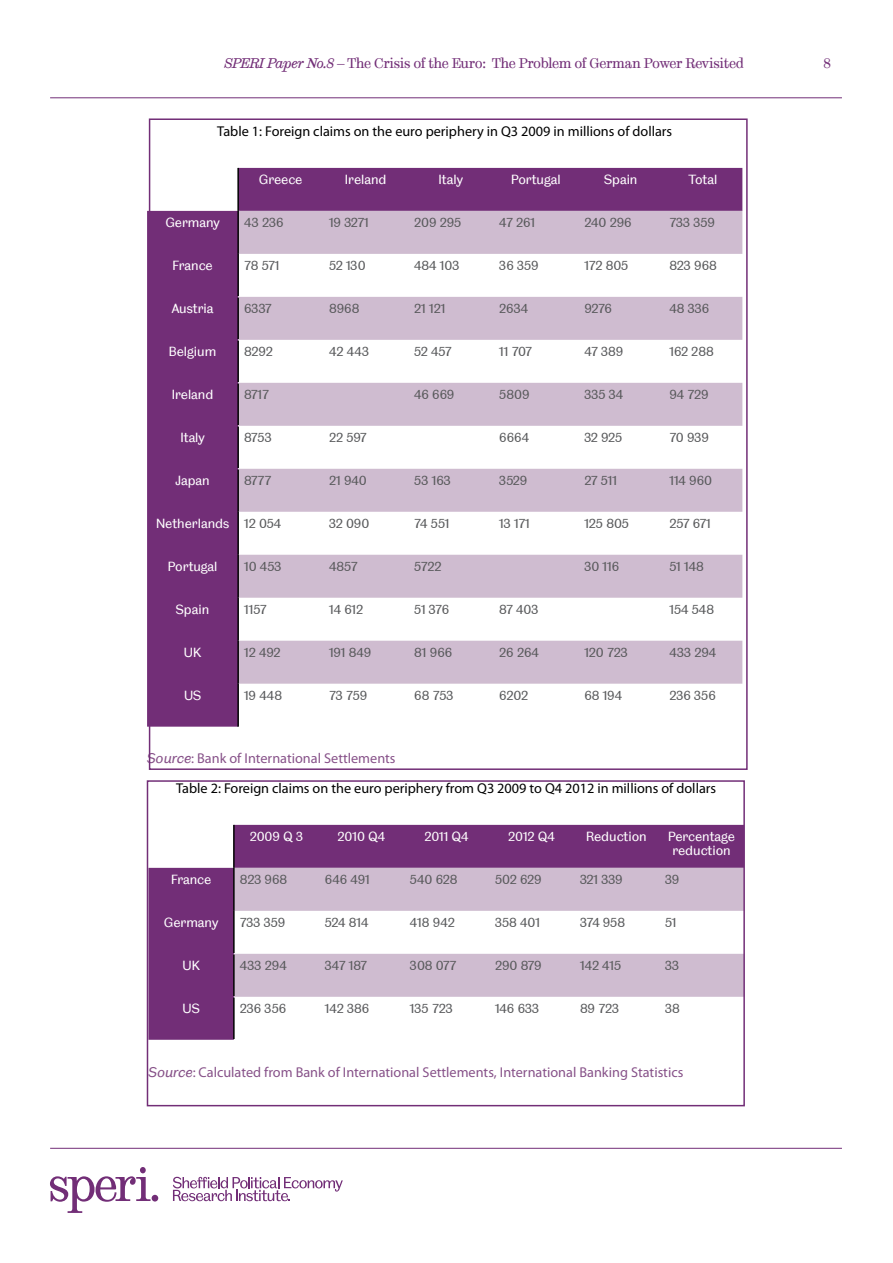
<style>
.page{position:relative;width:893px;height:1263px;background:#fff}
.page>*{position:absolute;margin:0;border:0;box-sizing:border-box;transform-origin:0 0}
.t1{font:14.25px "Myriad Pro";color:#000}
.t2{font:14.25px "Myriad Pro";color:#875289}
.t3{font:14.25px "TUOS Stephenson";letter-spacing:-.02em;color:#722e77}
.t4{font:13.5px "TUOS Blake";color:#58595b}
.t5{font:13.5px/13.5px "TUOS Blake";color:#fff;text-align:center}
.s1{font-style:italic}
.s2{color:#58595b}
.s3{font-family:"TUOS Blake";font-style:italic}
</style>
<div class="page">
<hr style="left:50px;top:1148px;width:792px;height:1px;background:#722e77">
<svg style="left:173px;top:1177px;width:170px;height:24px"></svg>
<svg style="left:50px;top:1167px;width:108px;height:46px"></svg>
<hr style="left:50px;top:97px;width:792px;height:1px;background:#722e77">
<svg style="left:150px;top:825px;width:592px;height:215px;fill:#722e77"></svg>
<svg style="left:234px;top:868px;width:508px;height:129px;fill:#cfbcd0"></svg>
<hr style="left:233px;top:825px;width:2px;height:43px;background:#000">
<hr style="left:233px;top:868px;width:2px;height:43px;background:#000">
<hr style="left:233px;top:911px;width:2px;height:42px;background:#000">
<hr style="left:233px;top:954px;width:2px;height:42px;background:#000">
<hr style="left:233px;top:997px;width:2px;height:42px;background:#000">
<svg style="left:147px;top:168px;width:595px;height:559px;fill:#722e77"></svg>
<svg style="left:238px;top:211px;width:504px;height:473px;fill:#cfbcd0"></svg>
<hr style="left:237px;top:168px;width:2px;height:43px;background:#000">
<hr style="left:237px;top:211px;width:2px;height:43px;background:#000">
<hr style="left:237px;top:254px;width:2px;height:42px;background:#000">
<hr style="left:237px;top:298px;width:2px;height:41px;background:#000">
<hr style="left:237px;top:341px;width:2px;height:41px;background:#000">
<hr style="left:237px;top:384px;width:2px;height:41px;background:#000">
<hr style="left:237px;top:426px;width:2px;height:42px;background:#000">
<hr style="left:237px;top:469px;width:2px;height:43px;background:#000">
<hr style="left:237px;top:512px;width:2px;height:43px;background:#000">
<hr style="left:237px;top:555px;width:2px;height:43px;background:#000">
<hr style="left:237px;top:598px;width:2px;height:43px;background:#000">
<hr style="left:237px;top:641px;width:2px;height:43px;background:#000">
<hr style="left:237px;top:684px;width:2px;height:43px;background:#000">
<div style="left:147px;top:780px;width:598px;height:326px;border:2px solid #722e77"></div>
<p class="t3" style="left:225px;top:54px;width:521px"><span class="s1">SPERI Paper No.8</span> – The Crisis of the Euro: The Problem of German Power Revisited</p>
<p class="t3" style="left:823px;top:54px;width:9px">8</p>
<p class="t1" style="left:217px;top:123px;width:457px">Table 1: Foreign claims on the euro periphery in Q3 2009 in millions of dollars</p>
<p class="t5" style="left:259px;top:172px;width:45px">Greece</p>
<p class="t5" style="left:345px;top:172px;width:43px">Ireland</p>
<p class="t5" style="left:439px;top:172px;width:26px">Italy</p>
<p class="t5" style="left:511px;top:172px;width:51px">Portugal</p>
<p class="t5" style="left:604px;top:172px;width:35px">Spain</p>
<p class="t5" style="left:688px;top:172px;width:30px">Total</p>
<p class="t5" style="left:165px;top:215px;width:56px">Germany</p>
<p class="t4" style="left:244px;top:214px;width:41px">43 236</p>
<p class="t4" style="left:329px;top:214px;width:41px">19 3271</p>
<p class="t4" style="left:414px;top:214px;width:49px">209 295</p>
<p class="t4" style="left:499px;top:214px;width:37px">47 261</p>
<p class="t4" style="left:584px;top:214px;width:49px">240 296</p>
<p class="t4" style="left:669px;top:214px;width:47px">733 359</p>
<p class="t5" style="left:173px;top:258px;width:42px">France</p>
<p class="t4" style="left:244px;top:257px;width:37px">78 571</p>
<p class="t4" style="left:329px;top:257px;width:38px">52 130</p>
<p class="t4" style="left:414px;top:257px;width:47px">484 103</p>
<p class="t4" style="left:499px;top:257px;width:41px">36 359</p>
<p class="t4" style="left:584px;top:257px;width:46px">172 805</p>
<p class="t4" style="left:669px;top:257px;width:49px">823 968</p>
<p class="t5" style="left:172px;top:301px;width:43px">Austria</p>
<p class="t4" style="left:244px;top:300px;width:29px">6337</p>
<p class="t4" style="left:329px;top:300px;width:32px">8968</p>
<p class="t4" style="left:414px;top:300px;width:33px">21 121</p>
<p class="t4" style="left:499px;top:300px;width:30px">2634</p>
<p class="t4" style="left:584px;top:300px;width:29px">9276</p>
<p class="t4" style="left:669px;top:300px;width:41px">48 336</p>
<p class="t5" style="left:169px;top:344px;width:49px">Belgium</p>
<p class="t4" style="left:244px;top:343px;width:30px">8292</p>
<p class="t4" style="left:329px;top:343px;width:41px">42 443</p>
<p class="t4" style="left:414px;top:343px;width:39px">52 457</p>
<p class="t4" style="left:499px;top:343px;width:34px">11 707</p>
<p class="t4" style="left:584px;top:343px;width:41px">47 389</p>
<p class="t4" style="left:669px;top:343px;width:46px">162 288</p>
<p class="t5" style="left:172px;top:387px;width:43px">Ireland</p>
<p class="t4" style="left:244px;top:386px;width:26px">8717</p>
<p class="t4" style="left:414px;top:386px;width:42px">46 669</p>
<p class="t4" style="left:499px;top:386px;width:32px">5809</p>
<p class="t4" style="left:584px;top:386px;width:40px">335 34</p>
<p class="t4" style="left:669px;top:386px;width:41px">94 729</p>
<p class="t5" style="left:180px;top:430px;width:26px">Italy</p>
<p class="t4" style="left:244px;top:429px;width:29px">8753</p>
<p class="t4" style="left:329px;top:429px;width:39px">22 597</p>
<p class="t4" style="left:499px;top:429px;width:31px">6664</p>
<p class="t4" style="left:584px;top:429px;width:40px">32 925</p>
<p class="t4" style="left:669px;top:429px;width:41px">70 939</p>
<p class="t5" style="left:176px;top:473px;width:36px">Japan</p>
<p class="t4" style="left:244px;top:472px;width:28px">8777</p>
<p class="t4" style="left:329px;top:472px;width:39px">21 940</p>
<p class="t4" style="left:414px;top:472px;width:38px">53 163</p>
<p class="t4" style="left:499px;top:472px;width:30px">3529</p>
<p class="t4" style="left:584px;top:472px;width:34px">27 511</p>
<p class="t4" style="left:669px;top:472px;width:44px">114 960</p>
<p class="t5" style="left:156px;top:516px;width:127px">Netherlands <span class="s2">12 054</span></p>
<p class="t4" style="left:329px;top:515px;width:42px">32 090</p>
<p class="t4" style="left:414px;top:515px;width:37px">74 551</p>
<p class="t4" style="left:499px;top:515px;width:32px">13 171</p>
<p class="t4" style="left:584px;top:515px;width:46px">125 805</p>
<p class="t4" style="left:669px;top:515px;width:43px">257 671</p>
<p class="t5" style="left:168px;top:559px;width:51px">Portugal</p>
<p class="t4" style="left:244px;top:558px;width:39px">10 453</p>
<p class="t4" style="left:329px;top:558px;width:30px">4857</p>
<p class="t4" style="left:414px;top:558px;width:29px">5722</p>
<p class="t4" style="left:584px;top:558px;width:36px">30 116</p>
<p class="t4" style="left:669px;top:558px;width:36px">51 148</p>
<p class="t5" style="left:176px;top:602px;width:35px">Spain</p>
<p class="t4" style="left:244px;top:601px;width:24px">1157</p>
<p class="t4" style="left:329px;top:601px;width:36px">14 612</p>
<p class="t4" style="left:414px;top:601px;width:37px">51 376</p>
<p class="t4" style="left:499px;top:601px;width:41px">87 403</p>
<p class="t4" style="left:669px;top:601px;width:46px">154 548</p>
<p class="t5" style="left:184px;top:645px;width:19px">UK</p>
<p class="t4" style="left:244px;top:644px;width:38px">12 492</p>
<p class="t4" style="left:329px;top:644px;width:44px">191 849</p>
<p class="t4" style="left:414px;top:644px;width:40px">81 966</p>
<p class="t4" style="left:499px;top:644px;width:41px">26 264</p>
<p class="t4" style="left:584px;top:644px;width:45px">120 723</p>
<p class="t4" style="left:669px;top:644px;width:48px">433 294</p>
<p class="t5" style="left:184px;top:688px;width:19px">US</p>
<p class="t4" style="left:244px;top:687px;width:39px">19 448</p>
<p class="t4" style="left:329px;top:687px;width:40px">73 759</p>
<p class="t4" style="left:414px;top:687px;width:41px">68 753</p>
<p class="t4" style="left:499px;top:687px;width:30px">6202</p>
<p class="t4" style="left:584px;top:687px;width:39px">68 194</p>
<p class="t4" style="left:669px;top:687px;width:48px">236 356</p>
<p class="t2" style="left:147px;top:750px;width:250px"><span class="s3">Source</span>: Bank of International Settlements</p>
<p class="t1" style="left:176px;top:780px;width:542px">Table 2: Foreign claims on the euro periphery from Q3 2009 to Q4 2012 in millions of dollars</p>
<p class="t5" style="left:250px;top:829px;width:55px">2009 Q 3</p>
<p class="t5" style="left:338px;top:829px;width:49px">2010 Q4</p>
<p class="t5" style="left:424px;top:829px;width:46px">2011 Q4</p>
<p class="t5" style="left:508px;top:829px;width:48px">2012 Q4</p>
<p class="t5" style="left:586px;top:829px;width:62px">Reduction</p>
<p class="t5" style="left:668px;top:829px;width:69px">Percentage reduction</p>
<p class="t5" style="left:171px;top:872px;width:42px">France</p>
<p class="t4" style="left:240px;top:871px;width:49px">823 968</p>
<p class="t4" style="left:325px;top:871px;width:46px">646 491</p>
<p class="t4" style="left:410px;top:871px;width:49px">540 628</p>
<p class="t4" style="left:495px;top:871px;width:48px">502 629</p>
<p class="t4" style="left:580px;top:871px;width:44px">321 339</p>
<p class="t4" style="left:665px;top:871px;width:16px">39</p>
<p class="t5" style="left:164px;top:915px;width:56px">Germany</p>
<p class="t4" style="left:240px;top:914px;width:47px">733 359</p>
<p class="t4" style="left:325px;top:914px;width:45px">524 814</p>
<p class="t4" style="left:410px;top:914px;width:46px">418 942</p>
<p class="t4" style="left:495px;top:914px;width:46px">358 401</p>
<p class="t4" style="left:580px;top:914px;width:47px">374 958</p>
<p class="t4" style="left:665px;top:914px;width:13px">51</p>
<p class="t5" style="left:182px;top:958px;width:19px">UK</p>
<p class="t4" style="left:240px;top:957px;width:48px">433 294</p>
<p class="t4" style="left:325px;top:957px;width:44px">347 187</p>
<p class="t4" style="left:410px;top:957px;width:48px">308 077</p>
<p class="t4" style="left:495px;top:957px;width:48px">290 879</p>
<p class="t4" style="left:580px;top:957px;width:43px">142 415</p>
<p class="t4" style="left:665px;top:957px;width:16px">33</p>
<p class="t5" style="left:183px;top:1001px;width:19px">US</p>
<p class="t4" style="left:240px;top:1000px;width:48px">236 356</p>
<p class="t4" style="left:325px;top:1000px;width:46px">142 386</p>
<p class="t4" style="left:410px;top:1000px;width:44px">135 723</p>
<p class="t4" style="left:495px;top:1000px;width:46px">146 633</p>
<p class="t4" style="left:580px;top:1000px;width:41px">89 723</p>
<p class="t4" style="left:665px;top:1000px;width:16px">38</p>
<p class="t2" style="left:148px;top:1064px;width:536px"><span class="s3">Source</span>: Calculated from Bank of International Settlements, International Banking Statistics</p>
</div>
